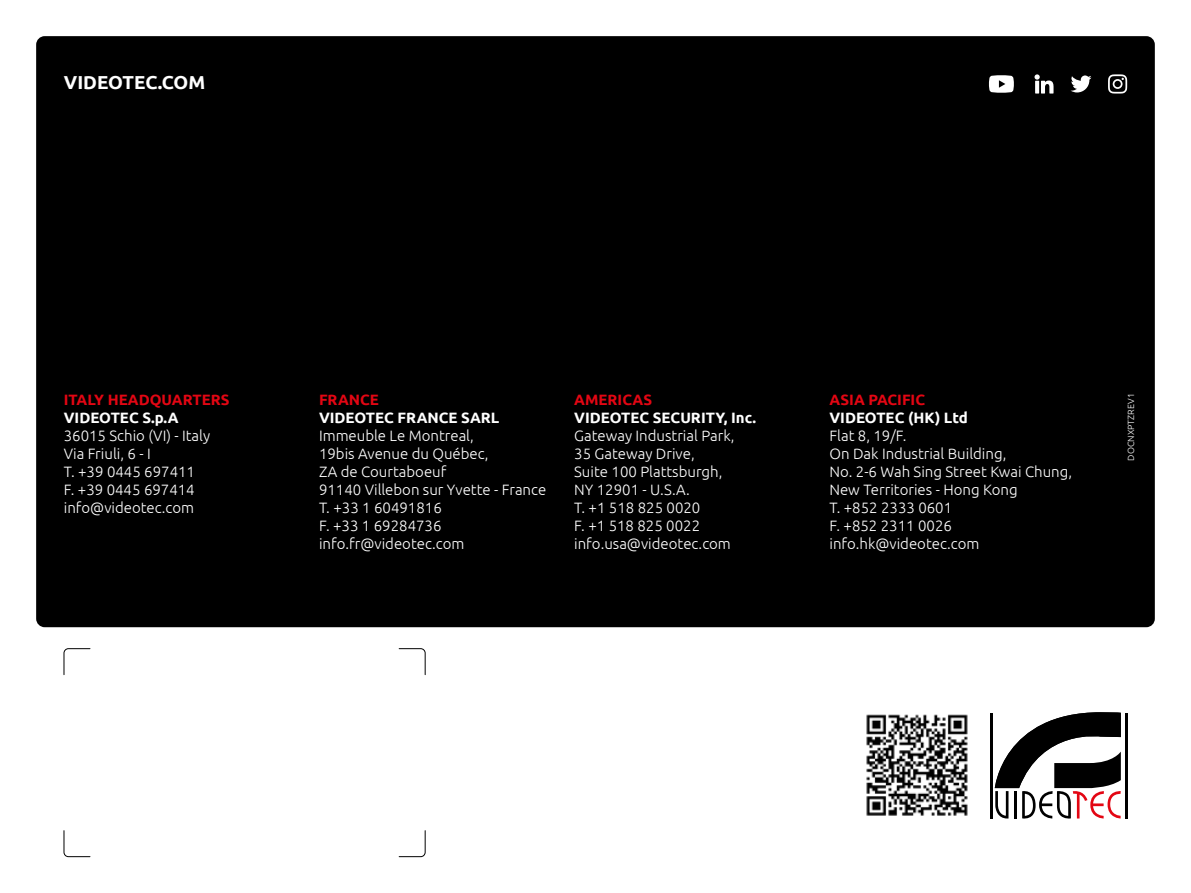
<style>
.page{position:relative;width:1191px;height:893px;background:#fff}
.page>*{position:absolute;margin:0;border:0;box-sizing:border-box;transform-origin:0 0}
.t1{font:700 18.75px "Ubuntu";color:#fff}
.t2{font:300 15px/18px "Ubuntu";color:#fff}
.t3{font:700 15px "Ubuntu";color:#fff}
.t4{font:700 15px "Ubuntu";color:#e30613}
.t5{font:300 9px "Ubuntu";color:#fff}
</style>
<div class="page">
<div style="left:36px;top:36px;width:1118px;height:591px;background:#000;border-radius:9px"></div>
<svg style="left:64px;top:648px;width:26px;height:27px"></svg>
<svg style="left:399px;top:830px;width:26px;height:27px"></svg>
<svg style="left:64px;top:830px;width:26px;height:27px"></svg>
<svg style="left:399px;top:648px;width:26px;height:27px"></svg>
<img style="left:866px;top:714px;width:102px;height:102px">
<hr style="left:990px;top:713px;width:2px;height:105px;background:#000">
<hr style="left:1124px;top:713px;width:3px;height:105px;background:#000">
<svg style="left:994px;top:712px;width:126px;height:107px"></svg>
<svg style="left:1108px;top:74px;width:19px;height:20px"></svg>
<svg style="left:989px;top:75px;width:25px;height:18px"></svg>
<svg style="left:1034px;top:74px;width:19px;height:20px"></svg>
<svg style="left:1070px;top:75px;width:21px;height:17px"></svg>
<p class="t1" style="left:64px;top:71px;width:143px">VIDEOTEC.COM</p>
<p class="t4" style="left:64px;top:391px;width:167px">ITALY HEADQUARTERS</p>
<p class="t3" style="left:64px;top:409px;width:116px">VIDEOTEC S.p.A</p>
<p class="t2" style="left:64px;top:426px;width:148px">36015 Schio (VI) - Italy<br>Via Friuli, 6 - I<br>T. +39 0445 697411<br>F. +39 0445 697414 info@videotec.com</p>
<p class="t4" style="left:319px;top:391px;width:62px">FRANCE</p>
<p class="t3" style="left:319px;top:409px;width:182px">VIDEOTEC FRANCE SARL</p>
<p class="t2" style="left:319px;top:426px;width:229px">Immeuble Le Montreal,<br>19bis Avenue du Québec,<br>ZA de Courtaboeuf<br>91140 Villebon sur Yvette - France<br>T. +33 1 60491816<br>F. +33 1 69284736 info.fr@videotec.com</p>
<p class="t4" style="left:574px;top:391px;width:80px">AMERICAS</p>
<p class="t3" style="left:574px;top:409px;width:183px">VIDEOTEC SECURITY, Inc.</p>
<p class="t2" style="left:574px;top:426px;width:162px">Gateway Industrial Park,<br>35 Gateway Drive,<br>Suite 100 Plattsburgh,<br>NY 12901 - U.S.A.<br>T. +1 518 825 0020<br>F. +1 518 825 0022 info.usa@videotec.com</p>
<p class="t4" style="left:829px;top:391px;width:97px">ASIA PACIFIC</p>
<p class="t3" style="left:829px;top:409px;width:140px">VIDEOTEC (HK) Ltd</p>
<p class="t2" style="left:829px;top:426px;width:244px">Flat 8, 19/F.<br>On Dak Industrial Building,<br>No. 2-6 Wah Sing Street Kwai Chung,<br>New Territories - Hong Kong<br>T. +852 2333 0601<br>F. +852 2311 0026 info.hk@videotec.com</p>
<p class="t5" style="left:1125px;top:460px;width:69px;rotate:-90deg">DOCNXPTZREV1</p>
</div>
